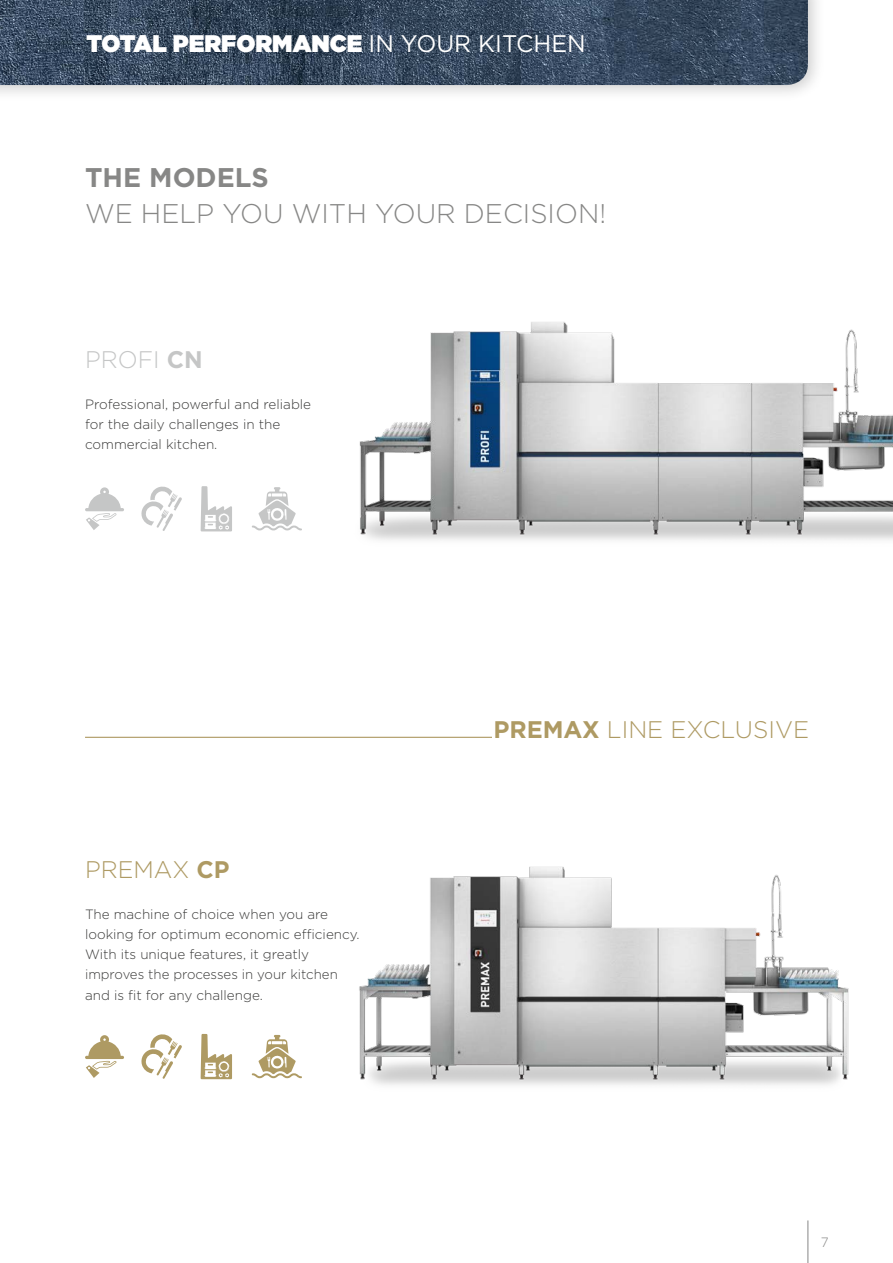
<style>
.page{position:relative;width:893px;height:1263px;background:#fff}
.page>*{position:absolute;margin:0;border:0;box-sizing:border-box;transform-origin:0 0}
.t1{font:300 27px "Gotham";color:#878786}
.t2{font:700 27px "Gotham";color:#878786}
.t3{font:900 24px "Gotham";color:#fff}
.t4{font:300 24px "Gotham";color:#ae9a63}
.t5{font:300 24px "Gotham";color:#c5c6c6}
.t6{font:300 13.5px/20.2px "Gotham";color:#3b3b3a}
.t7{font:300 13.5px "Gotham";color:#878786}
.s1{font-weight:400}
.s2{font-weight:700}
</style>
<div class="page">
<hr style="left:807px;top:1220px;width:1px;height:43px;background:#878786">
<img style="left:359px;top:866px;width:490px;height:219px">
<img style="left:359px;top:322px;width:534px;height:218px">
<hr style="left:85px;top:737px;width:407px;height:1px;background:#ae9a63">
<svg style="left:85px;top:487px;width:39px;height:43px"></svg>
<svg style="left:141px;top:486px;width:41px;height:45px"></svg>
<svg style="left:201px;top:486px;width:31px;height:45px"></svg>
<svg style="left:252px;top:487px;width:50px;height:43px"></svg>
<svg style="left:85px;top:1035px;width:39px;height:43px"></svg>
<svg style="left:141px;top:1034px;width:41px;height:45px"></svg>
<svg style="left:201px;top:1034px;width:31px;height:45px"></svg>
<svg style="left:252px;top:1035px;width:50px;height:43px"></svg>
<div style="left:0;top:0;width:825px;height:102px;background:#000;opacity:.2"></div>
<img style="left:0;top:0;width:808px;height:85px">
<h2 class="t3" style="left:86px;top:26px;width:501px">TOTAL PERFORMANCE <span class="s1">IN YOUR KITCHEN</span></h2>
<h1 class="t2" style="left:85px;top:160px;width:185px">THE MODELS</h1>
<h1 class="t1" style="left:85px;top:197px;width:523px">WE HELP YOU WITH YOUR DECISION!</h1>
<h2 class="t5" style="left:85px;top:345px;width:119px">PROFI <span class="s2">CN</span></h2>
<p class="t6" style="left:85px;top:394px;width:228px">Professional, powerful and reliable for the daily challenges in the commercial kitchen.</p>
<h2 class="t4" style="left:85px;top:854px;width:146px">PREMAX <span class="s2">CP</span></h2>
<p class="t6" style="left:85px;top:903px;width:276px">The machine of choice when you are looking for optimum economic efficiency.<br>With its unique features, it greatly improves the processes in your kitchen and is fit for any challenge.</p>
<h2 class="t4" style="left:493px;top:714px;width:317px"><span class="s2">PREMAX</span> LINE EXCLUSIVE</h2>
<p class="t7" style="left:821px;top:1234px;width:9px">7</p>
</div>
